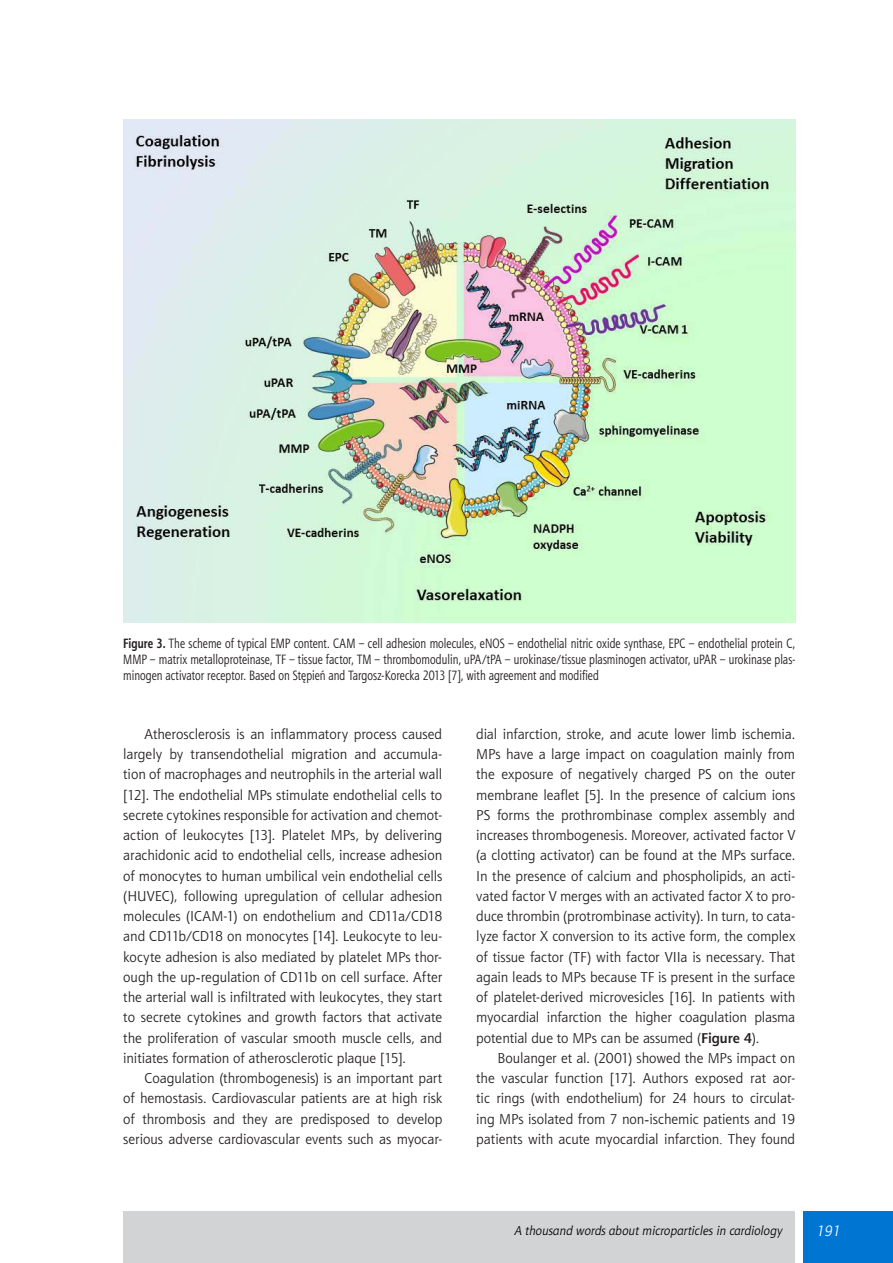
<style>
.page{position:relative;width:893px;height:1263px;background:#fff}
.page>*{position:absolute;margin:0;border:0;box-sizing:border-box;transform-origin:0 0}
.t1{font:italic 15px "Aerton TTEFN";color:#fff}
.t2{font:14.25px/20.2px "Aerton TTEFN";color:#231f20;text-align:justify}
.t3{font:13.5px/16.2px "Aerton Cnd TTEFN";letter-spacing:.005em;color:#231f20;text-align:justify}
.t4{font:italic 12.75px "Aerton TTEFN";color:#000}
.s1{font-weight:700}
.s2{font-family:"Times New Roman"}
</style>
<div class="page">
<div style="left:804px;top:1212px;width:89px;height:51px;background:#0075d2"></div>
<div style="left:123px;top:1212px;width:672px;height:51px;background:#d1d3d4"></div>
<img style="left:123px;top:119px;width:672px;height:504px">
<p class="t3" style="left:123px;top:635px;width:673px"><span class="s1">Figure 3.</span> The scheme of typical EMP content. CAM – cell adhesion molecules, eNOS – endothelial nitric oxide synthase, EPC – endothelial protein C, MMP – matrix metalloproteinase, TF – tissue factor, TM – thrombomodulin, uPA/tPA – urokinase/tissue plasminogen activator, uPAR – urokinase plas&shy;minogen activator receptor. Based on Stępień and Targosz-Korecka 2013 [7], with agreement and modified</p>
<p class="t2" style="left:123px;top:724px;width:320px;text-indent:21px">Atherosclerosis is an inflammatory process caused largely by transendothelial migration and accumula&shy;tion of macrophages and neutrophils in the arterial wall [12]. The endothelial MPs stimulate endothelial cells to secrete cytokines responsible for activation and chemot&shy;action of leukocytes [13]. Platelet MPs, by delivering arachidonic acid to endothelial cells, increase adhesion of monocytes to human umbilical vein endothelial cells (HUVEC), following upregulation of cellular adhesion molecules (ICAM-1) on endothelium and CD11a/CD18 and CD11b/CD18 on monocytes [14]. Leukocyte to leu&shy;kocyte adhesion is also mediated by platelet MPs thor&shy;ough the up<span class="s2">-</span>regulation of CD11b on cell surface. After the arterial wall is infiltrated with leukocytes<span class="s2">,</span> they start to secrete cytokines and growth factors that activate the proliferation of vascular smooth muscle cells, and initiates formation of atherosclerotic plaque [15].</p>
<p class="t2" style="left:123px;top:1068px;width:321px;text-indent:21px">Coagulation (thrombogenesis) is an important part of hemostasis. Cardiovascular patients are at high risk of thrombosis and they are predisposed to develop serious adverse cardiovascular events such as myocar-</p>
<p class="t2" style="left:476px;top:724px;width:321px">dial infarction, stroke, and acute lower limb ischemia.<br>MPs have a large impact on coagulation mainly from the exposure of negatively charged PS on the outer membrane leaflet [5]. In the presence of calcium ions PS forms the prothrombinase complex assembly and increases thrombogenesis. Moreover, activated factor V (a clotting activator) can be found at the MPs surface.<br>In the presence of calcium and phospholipids, an acti&shy;vated factor V merges with an activated factor X to pro&shy;duce thrombin (protrombinase activity). In turn, to cata&shy;lyze factor X conversion to its active form, the complex of tissue factor (TF) with factor VIIa is necessary. That again leads to MPs because TF is present in the surface of platelet-derived microvesicles [16]. In patients with myocardial infarction the higher coagulation plasma potential due to MPs can be assumed (<span class="s1">Figure 4</span>).</p>
<p class="t2" style="left:476px;top:1048px;width:320px;text-indent:21px">Boulanger et al. (2001) showed the MPs impact on the vascular function [17]. Authors exposed rat aor&shy;tic rings (with endothelium) for 24 hours to circulat&shy;ing MPs isolated from 7 non<span class="s2">-</span>ischemic patients and 19 patients with acute myocardial infarction<span class="s2">.</span> They found</p>
<p class="t4" style="left:514px;top:1223px;width:270px">A thousand words about microparticles in cardiology</p>
<p class="t1" style="left:816px;top:1222px;width:26px">191</p>
</div>
